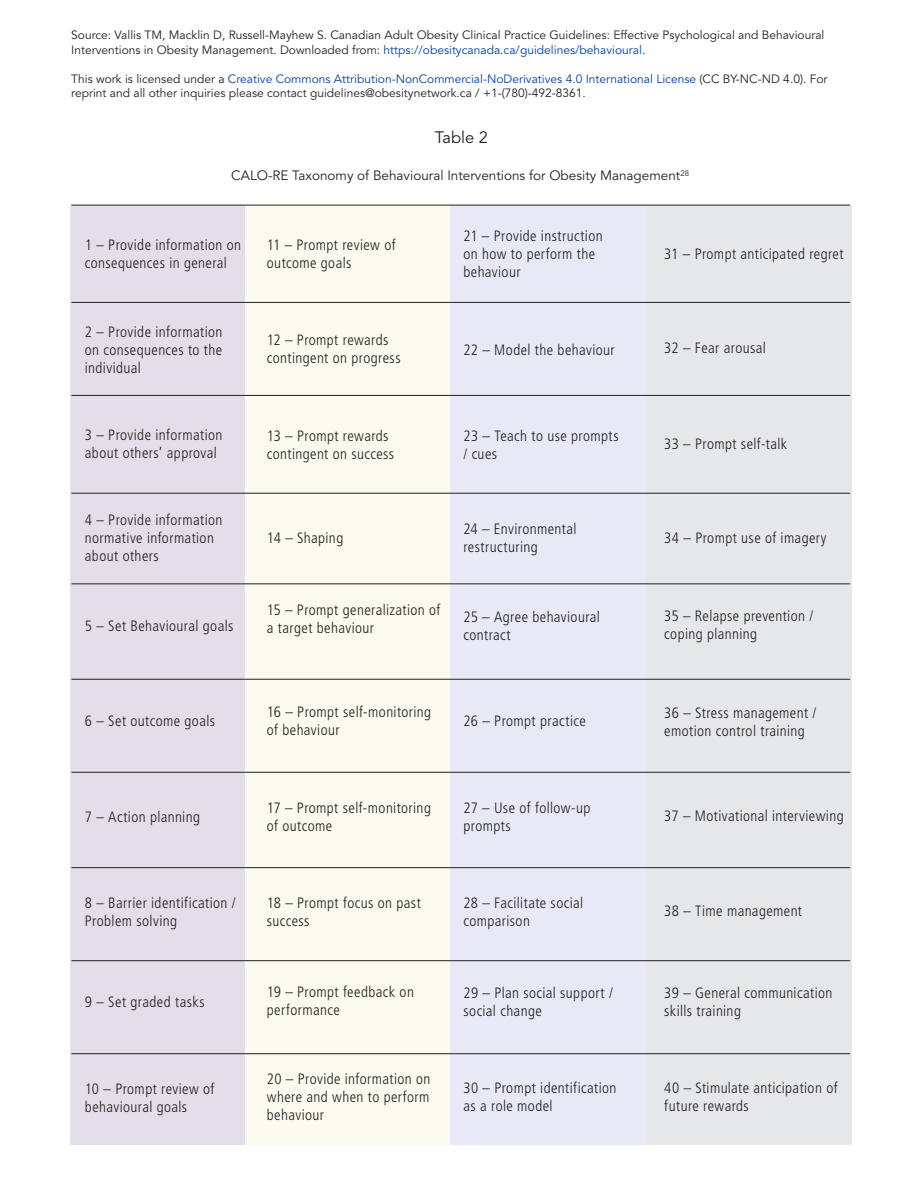
<style>
.page{position:relative;width:918px;height:1188px;background:#fff}
.page>*{position:absolute;margin:0;border:0;box-sizing:border-box;transform-origin:0 0}
.t1{font:16.5px "Avenir LT Std";color:#231f20}
.t2{font:300 condensed 15px/18px "Frutiger LT Std";letter-spacing:.025em;color:#231f20}
.t3{font:13.5px "Avenir LT Std";color:#231f20}
.t4{font:12px/14.4px "Avenir LT Std";color:#231f20}
.s1{color:#0040a6}
</style>
<div class="page">
<div style="left:70px;top:205px;width:177px;height:940px;background:#e4dee9"></div>
<div style="left:450px;top:205px;width:197px;height:940px;background:#e8e9f6"></div>
<div style="left:647px;top:205px;width:205px;height:940px;background:#e6e7e9"></div>
<div style="left:245px;top:205px;width:205px;height:940px;background:#fafaef"></div>
<hr style="left:71px;top:205px;width:779px;height:1px;background:#231f20">
<hr style="left:71px;top:302px;width:779px;height:1px;background:#231f20">
<hr style="left:71px;top:395px;width:779px;height:1px;background:#231f20">
<hr style="left:71px;top:493px;width:779px;height:1px;background:#231f20">
<hr style="left:71px;top:584px;width:779px;height:1px;background:#231f20">
<hr style="left:71px;top:679px;width:779px;height:1px;background:#231f20">
<hr style="left:71px;top:772px;width:779px;height:1px;background:#231f20">
<hr style="left:71px;top:867px;width:779px;height:1px;background:#231f20">
<hr style="left:71px;top:960px;width:779px;height:1px;background:#231f20">
<hr style="left:71px;top:1053px;width:779px;height:1px;background:#231f20">
<p class="t4" style="left:71px;top:28px;width:755px">Source: Vallis TM, Macklin D, Russell-Mayhew S. Canadian Adult Obesity Clinical Practice Guidelines: Effective Psychological and Behavioural<br>Interventions in Obesity Management. Downloaded from: <span class="s1">https://obesitycanada.ca/guidelines/behavioural</span>.</p>
<p class="t4" style="left:71px;top:72px;width:758px">This work is licensed under a <span class="s1">Creative Commons Attribution-NonCommercial-NoDerivatives 4.0 International License</span> (CC BY-NC-ND 4.0). For reprint and all other inquiries please contact guidelines@obesitynetwork.ca / +1-(780)-492-8361.</p>
<p class="t1" style="left:435px;top:128px;width:55px">Table 2</p>
<p class="t3" style="left:231px;top:168px;width:459px">CALO-RE Taxonomy of Behavioural Interventions for Obesity Management<sup>28</sup></p>
<p class="t2" style="left:85px;top:236px;width:158px">1 – Provide information on consequences in general</p>
<p class="t2" style="left:85px;top:323px;width:139px;text-align:justify">2 – Provide information on consequences to the individual</p>
<p class="t2" style="left:85px;top:426px;width:139px">3 – Provide information about others’ approval</p>
<p class="t2" style="left:85px;top:511px;width:139px">4 – Provide information normative information about others</p>
<p class="t2" style="left:85px;top:617px;width:150px">5 – Set Behavioural goals</p>
<p class="t2" style="left:85px;top:712px;width:132px">6 – Set outcome goals</p>
<p class="t2" style="left:85px;top:808px;width:117px">7 – Action planning</p>
<p class="t2" style="left:85px;top:894px;width:152px">8 – Barrier identification /</p>
<p class="t2" style="left:85px;top:912px;width:94px">Problem solving</p>
<p class="t2" style="left:85px;top:993px;width:121px">9 – Set graded tasks</p>
<p class="t2" style="left:85px;top:1080px;width:131px">10 – Prompt review of behavioural goals</p>
<p class="t2" style="left:267px;top:236px;width:130px">11 – Prompt review of outcome goals</p>
<p class="t2" style="left:267px;top:331px;width:135px">12 – Prompt rewards contingent on progress</p>
<p class="t2" style="left:463px;top:227px;width:141px">21 – Provide instruction on how to perform the behaviour</p>
<p class="t2" style="left:463px;top:341px;width:153px">22 – Model the behaviour</p>
<p class="t2" style="left:267px;top:427px;width:129px">13 – Prompt rewards contingent on success</p>
<p class="t2" style="left:463px;top:427px;width:157px">23 – Teach to use prompts</p>
<p class="t2" style="left:463px;top:445px;width:35px">/ cues</p>
<p class="t2" style="left:267px;top:529px;width:78px">14 – Shaping</p>
<p class="t2" style="left:267px;top:601px;width:175px">15 – Prompt generalization of a target behaviour</p>
<p class="t2" style="left:463px;top:520px;width:115px">24 – Environmental restructuring</p>
<p class="t2" style="left:463px;top:608px;width:138px">25 – Agree behavioural contract</p>
<p class="t2" style="left:267px;top:703px;width:166px">16 – Prompt self-monitoring of behaviour</p>
<p class="t2" style="left:463px;top:712px;width:124px">26 – Prompt practice</p>
<p class="t2" style="left:267px;top:799px;width:166px">17 – Prompt self-monitoring of outcome</p>
<p class="t2" style="left:463px;top:799px;width:128px">27 – Use of follow-up prompts</p>
<p class="t2" style="left:267px;top:894px;width:155px">18 – Prompt focus on past success</p>
<p class="t2" style="left:463px;top:894px;width:121px">28 – Facilitate social comparison</p>
<p class="t2" style="left:267px;top:983px;width:149px">19 – Prompt feedback on performance</p>
<p class="t2" style="left:463px;top:984px;width:151px">29 – Plan social support / social change</p>
<p class="t2" style="left:267px;top:1070px;width:165px;text-align:justify">20 – Provide information on where and when to perform behaviour</p>
<p class="t2" style="left:463px;top:1079px;width:155px">30 – Prompt identification as a role model</p>
<p class="t2" style="left:664px;top:245px;width:181px">31 – Prompt anticipated regret</p>
<p class="t2" style="left:664px;top:339px;width:103px">32 – Fear arousal</p>
<p class="t2" style="left:664px;top:435px;width:124px">33 – Prompt self-talk</p>
<p class="t2" style="left:664px;top:529px;width:164px">34 – Prompt use of imagery</p>
<p class="t2" style="left:664px;top:607px;width:150px">35 – Relapse prevention / coping planning</p>
<p class="t2" style="left:664px;top:704px;width:154px">36 – Stress management / emotion control training</p>
<p class="t2" style="left:664px;top:807px;width:181px">37 – Motivational interviewing</p>
<p class="t2" style="left:664px;top:902px;width:139px">38 – Time management</p>
<p class="t2" style="left:664px;top:984px;width:170px">39 – General communication skills training</p>
<p class="t2" style="left:664px;top:1079px;width:175px">40 – Stimulate anticipation of future rewards</p>
</div>
